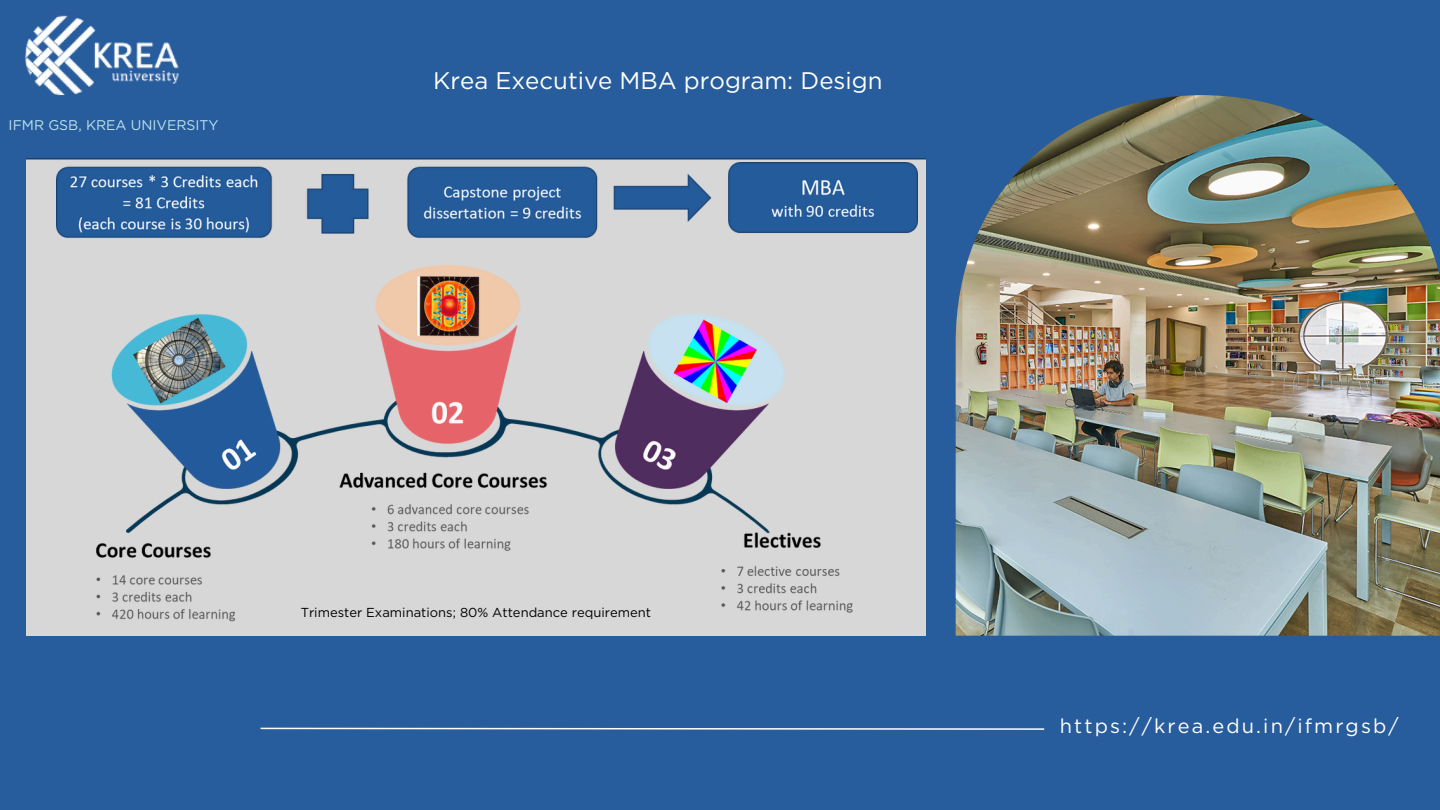
<style>
.page{position:relative;width:1440px;height:810px;background:#275c9d}
.page>*{position:absolute;margin:0;border:0;box-sizing:border-box;transform-origin:0 0}
.t1{font:24px "Gotham";color:#fff}
.t2{font:20px "Gotham";letter-spacing:.105em;color:#fff}
.t3{font:14px "Gotham";color:#bde2ee}
.t4{font:13px "Gotham";color:#000}
</style>
<div class="page">
<img style="left:956px;top:95px;width:484px;height:541px">
<svg style="left:260px;top:727px;width:785px;height:3px"></svg>
<img style="left:25px;top:15px;width:154px;height:80px">
<div style="left:26px;top:158px;width:899px;height:478px;background:#d7d7d7"></div>
<img style="left:34px;top:265px;width:861px;height:366px">
<img style="left:56px;top:163px;width:861px;height:82px">
<h1 class="t3" style="left:9px;top:116px;width:211px">IFMR GSB, KREA UNIVERSITY</h1>
<p class="t1" style="left:433px;top:66px;width:451px">Krea Executive MBA program: Design</p>
<h2 class="t4" style="left:301px;top:604px;width:352px">Trimester Examinations; 80% Attendance requirement</h2>
<p class="t2" style="left:1060px;top:714px;width:340px">https://krea.edu.in/ifmrgsb/</p>
</div>
